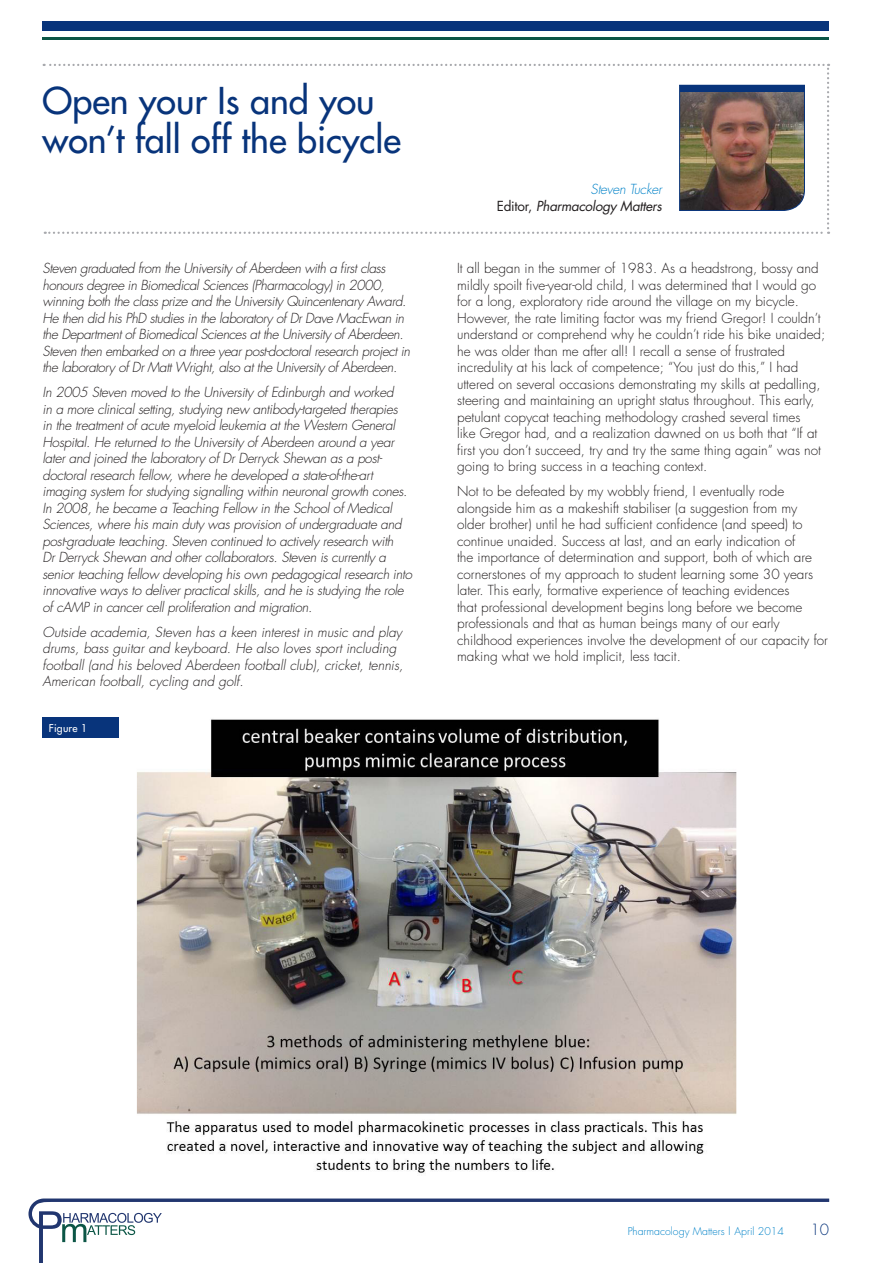
<style>
.page{position:relative;width:893px;height:1263px;background:#fff}
.page>*{position:absolute;margin:0;border:0;box-sizing:border-box;transform-origin:0 0}
.t1{font:36px/39px "Futura";color:#08347b}
.t2{font:300 15px "Futura";color:#08347b}
.t3{font:300 13.5px/16.5px "Futura";color:#231f20}
.t4{font:italic 300 13.5px/16.5px "Futura";letter-spacing:-.02em;color:#231f20}
.t5{font:italic 300 13.5px/16.5px "Futura";color:#231f20}
.t6{font:italic 13.5px/16.5px "Futura";letter-spacing:-.02em;color:#231f20;text-align:right}
.t7{font:300 10.5px "Futura";color:#0082c8}
.t8{font:10.5px "Futura";letter-spacing:.02em;color:#fff}
.s1{font-weight:300;color:#0082c8}
.s2{font-style:normal}
</style>
<div class="page">
<svg style="left:28px;top:1198px;width:801px;height:65px"></svg>
<svg style="left:62px;top:1213px;width:100px;height:29px"></svg>
<div style="left:43px;top:21px;width:786px;height:9px;background:#08347b"></div>
<hr style="left:43px;top:37px;width:786px;height:3px;background:#0c5646">
<img style="left:137px;top:719px;width:599px;height:454px">
<svg style="left:44px;top:64px;width:785px;height:170px"></svg>
<div style="left:680px;top:85px;width:124px;height:7px;background:#08347b"></div>
<div style="left:43px;top:718px;width:76px;height:20px;background:#08347b"></div>
<h1 class="t1" style="left:43px;top:81px;width:360px">Open your Is and you won’t fall off the bicycle</h1>
<p class="t4" style="left:43px;top:260px;width:369px">Steven graduated from the University of Aberdeen with a first class honours degree in Biomedical Sciences (Pharmacology) in 2000, winning both the class prize and the University Quincentenary Award.<br>He then did his PhD studies in the laboratory of Dr Dave MacEwan in the Department of Biomedical Sciences at the University of Aberdeen.<br>Steven then embarked on a three year post-doctoral research project in the laboratory of Dr Matt Wright, also at the University of Aberdeen.</p>
<p class="t4" style="left:43px;top:384px;width:371px">In 2005 Steven moved to the University of Edinburgh and worked<br>in a more clinical setting, studying new antibody-targeted therapies<br>in the treatment of acute myeloid leukemia at the Western General Hospital. He returned to the University of Aberdeen around a year later and joined the laboratory of Dr Derryck Shewan as a post&shy;doctoral research fellow, where he developed a state-of-the-art imaging system for studying signalling within neuronal growth cones.<br>In 2008, he became a Teaching Fellow in the School of Medical Sciences, where his main duty was provision of undergraduate and post-graduate teaching. Steven continued to actively research with<br>Dr Derryck Shewan and other collaborators. Steven is currently a senior teaching fellow developing his own pedagogical research into innovative ways to deliver practical skills, and he is studying the role of cAMP in cancer cell proliferation and migration.</p>
<p class="t5" style="left:43px;top:624px;width:362px">Outside academia, Steven has a keen interest in music and play drums, bass guitar and keyboard. He also loves sport including football (and his beloved Aberdeen football club), cricket, tennis, American football, cycling and golf.</p>
<p class="t8" style="left:49px;top:721px;width:40px">Figure 1</p>
<p class="t6" style="left:497px;top:181px;width:167px"><span class="s1">Steven Tucker<br></span><span class="s2">Editor,</span> Pharmacology Matters</p>
<p class="t3" style="left:457px;top:260px;width:370px">It all began in the summer of 1983. As a headstrong, bossy and mildly spoilt five-year-old child, I was determined that I would go for a long, exploratory ride around the village on my bicycle.<br>However, the rate limiting factor was my friend Gregor! I couldn’t understand or comprehend why he couldn’t ride his bike unaided; he was older than me after all! I recall a sense of frustrated incredulity at his lack of competence; “You just do this,” I had uttered on several occasions demonstrating my skills at pedalling, steering and maintaining an upright status throughout. This early, petulant copycat teaching methodology crashed several times<br>like Gregor had, and a realization dawned on us both that “If at first you don’t succeed, try and try the same thing again” was not going to bring success in a teaching context.</p>
<p class="t3" style="left:457px;top:483px;width:372px">Not to be defeated by my wobbly friend, I eventually rode alongside him as a makeshift stabiliser (a suggestion from my older brother) until he had sufficient confidence (and speed) to continue unaided. Success at last, and an early indication of<br>the importance of determination and support, both of which are cornerstones of my approach to student learning some 30 years later. This early, formative experience of teaching evidences<br>that professional development begins long before we become professionals and that as human beings many of our early childhood experiences involve the development of our capacity for making what we hold implicit, less tacit.</p>
<p class="t7" style="left:628px;top:1224px;width:158px">Pharmacology Matters | April 2014</p>
<p class="t2" style="left:811px;top:1220px;width:20px">10</p>
</div>
